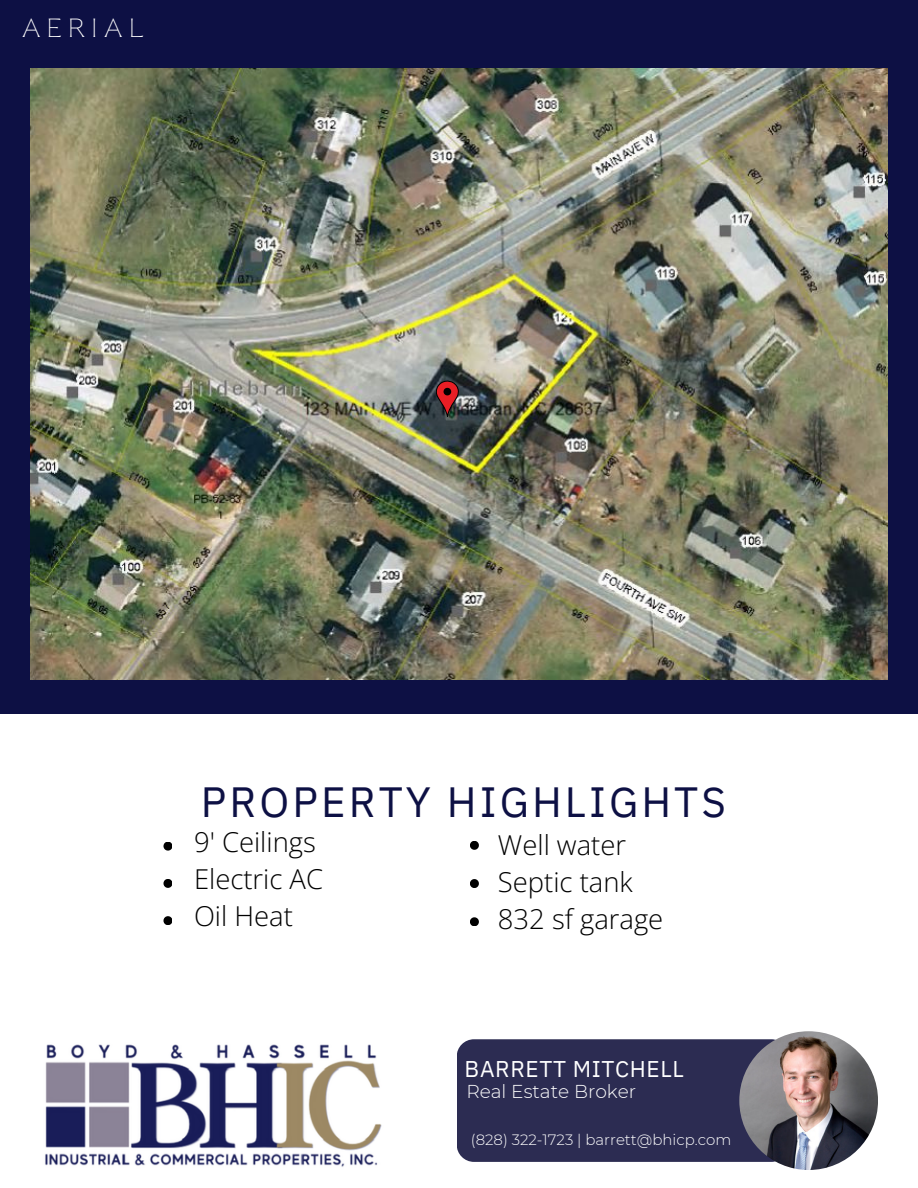
<style>
.page{position:relative;width:918px;height:1188px;background:#fff}
.page>*{position:absolute;margin:0;border:0;box-sizing:border-box;transform-origin:0 0}
.t1{font:42.15px "IBM Plex Sans";letter-spacing:.07em;color:#0d1044}
.t2{font:300 27.45px "Open Sans";color:#000}
.t3{font:22.8px "Reborn";letter-spacing:.245em;color:#fff}
.t4{font:22.65px "IBM Plex Sans";letter-spacing:.03em;color:#fff}
.t5{font:300 18.6px "Montserrat";color:#fff}
.t6{font:300 15px "Montserrat";color:#fff}
</style>
<div class="page">
<img style="left:45px;top:1044px;width:337px;height:123px">
<div style="left:457px;top:1039px;width:332px;height:123px;background:#2c2c52"></div>
<img style="left:739px;top:1031px;width:139px;height:139px;border-radius:50%">
<div style="left:0;top:0;width:918px;height:68px;background:#0d1044"></div>
<div style="left:0;top:47px;width:918px;height:667px;background:#0d1044"></div>
<img style="left:30px;top:68px;width:858px;height:611px">
<svg style="left:163px;top:842px;width:9px;height:9px"></svg>
<svg style="left:163px;top:879px;width:9px;height:9px"></svg>
<svg style="left:163px;top:916px;width:9px;height:9px"></svg>
<svg style="left:436px;top:380px;width:46px;height:44px;background:#5c3e42"></svg>
<svg style="left:470px;top:841px;width:9px;height:9px"></svg>
<svg style="left:470px;top:879px;width:9px;height:9px"></svg>
<svg style="left:470px;top:917px;width:9px;height:9px"></svg>
<p class="t3" style="left:21px;top:18px;width:126px">AERIAL</p>
<p class="t1" style="left:201px;top:773px;width:527px">PROPERTY HIGHLIGHTS</p>
<p class="t2" style="left:194px;top:823px;width:123px">9' Ceilings</p>
<p class="t2" style="left:194px;top:860px;width:131px">Electric AC</p>
<p class="t2" style="left:194px;top:897px;width:100px">Oil Heat</p>
<p class="t2" style="left:498px;top:825px;width:130px">Well water</p>
<p class="t2" style="left:498px;top:863px;width:136px">Septic tank</p>
<p class="t2" style="left:498px;top:900px;width:167px">832 sf garage</p>
<p class="t4" style="left:465px;top:1054px;width:221px">BARRETT MITCHELL</p>
<p class="t5" style="left:466px;top:1080px;width:171px">Real Estate Broker</p>
<p class="t6" style="left:471px;top:1131px;width:262px">(828) 322-1723 | barrett@bhicp.com</p>
</div>
